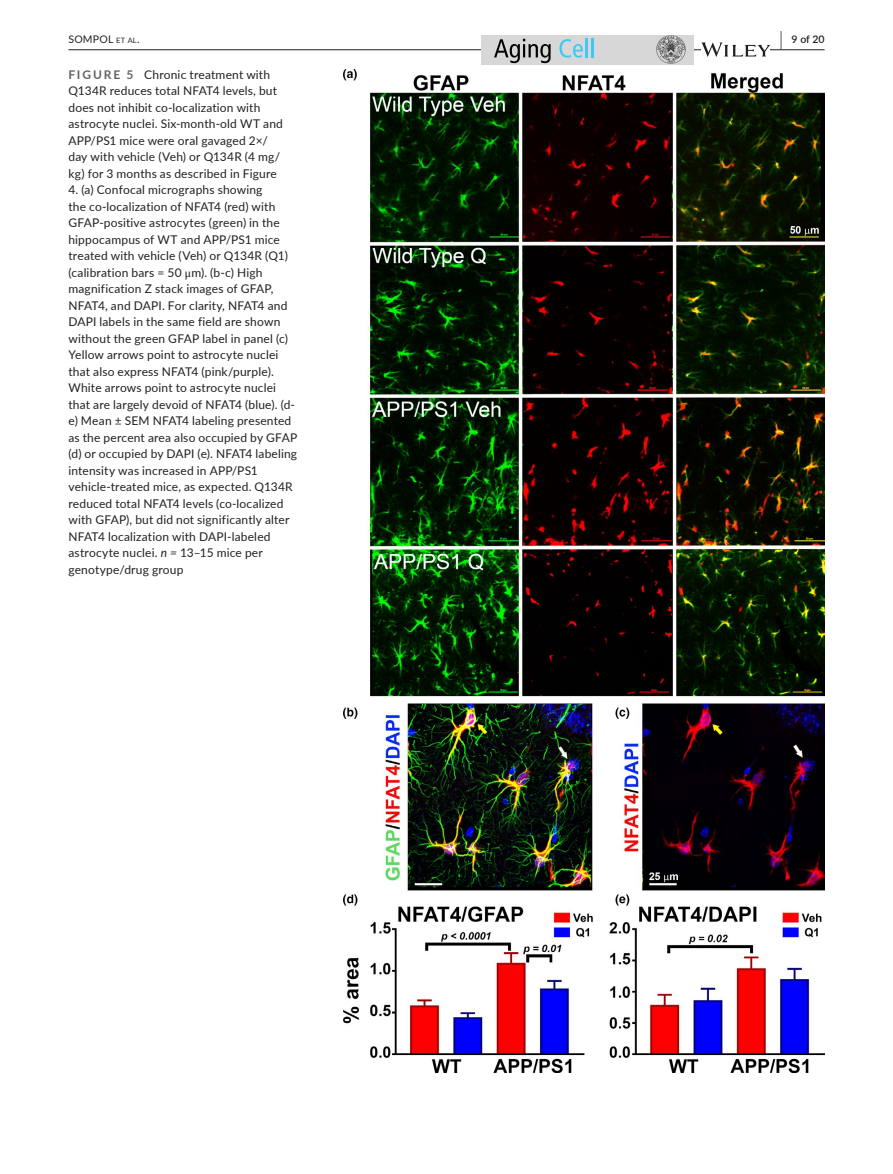
<style>
.page{position:relative;width:893px;height:1174px;background:#fff}
.page>*{position:absolute;margin:0;border:0;box-sizing:border-box;transform-origin:0 0}
.t1{font:12px/16.5px "Lato";letter-spacing:.015em;color:#231f20}
.t2{font:10.5px "Lato";letter-spacing:.02em;color:#231f20}
.t3{font:600 10.5px "Lato";color:#231f20}
.s1{font-size:7.35px}
.s2{font-size:19.5px}
.s3{font-weight:700;color:#636366}
.s4{font-family:"STIX"}
.s5{font-style:italic}
</style>
<div class="page">
<hr style="left:68px;top:49px;width:756px;height:1px;background:#231f20">
<div style="left:481px;top:35px;width:213px;height:29px;background:#d7d7d7"></div>
<svg style="left:494px;top:39px;width:57px;height:24px"></svg>
<svg style="left:559px;top:39px;width:24px;height:19px"></svg>
<hr style="left:585px;top:38px;width:3px;height:19px;background:#40c8f4">
<svg style="left:591px;top:38px;width:2px;height:19px"></svg>
<img style="left:657px;top:35px;width:28px;height:29px">
<svg style="left:701px;top:42px;width:69px;height:15px"></svg>
<img style="left:343px;top:69px;width:481px;height:1003px">
<p class="t2" style="left:68px;top:31px;width:73px">SOMPOL <span class="s1">et al</span>.</p>
<p class="t3" style="left:780px;top:31px;width:46px"><span class="s2">|</span> 9 of 20</p>
<p class="t1" style="left:68px;top:66px;width:216px"><span class="s3">FIGURE 5</span> Chronic treatment with Q134R reduces total NFAT4 levels, but does not inhibit co-localization with astrocyte nuclei. Six-month-old WT and APP/PS1 mice were oral gavaged 2×/ day with vehicle (Veh) or Q134R (4 mg/ kg) for 3 months as described in Figure</p>
<p class="t1" style="left:68px;top:181px;width:230px">4. (a) Confocal micrographs showing<br>the co-localization of NFAT4 (red) with GFAP-positive astrocytes (green) in the hippocampus of WT and APP/PS1 mice treated with vehicle (Veh) or Q134R (Q1) (calibration bars = 50 <span class="s4">μ</span>m). (b-c) High magnification Z stack images of GFAP, NFAT4, and DAPI. For clarity, NFAT4 and DAPI labels in the same field are shown without the green GFAP label in panel (c)<br>Yellow arrows point to astrocyte nuclei that also express NFAT4 (pink/purple).<br>White arrows point to astrocyte nuclei that are largely devoid of NFAT4 (blue). (d&shy;e) Mean ± SEM NFAT4 labeling presented as the percent area also occupied by GFAP (d) or occupied by DAPI (e). NFAT4 labeling intensity was increased in APP/PS1 vehicle-treated mice, as expected. Q134R reduced total NFAT4 levels (co-localized with GFAP), but did not significantly alter NFAT4 localization with DAPI-labeled astrocyte nuclei. <span class="s5">n</span> = 13–15 mice per genotype/drug group</p>
</div>
